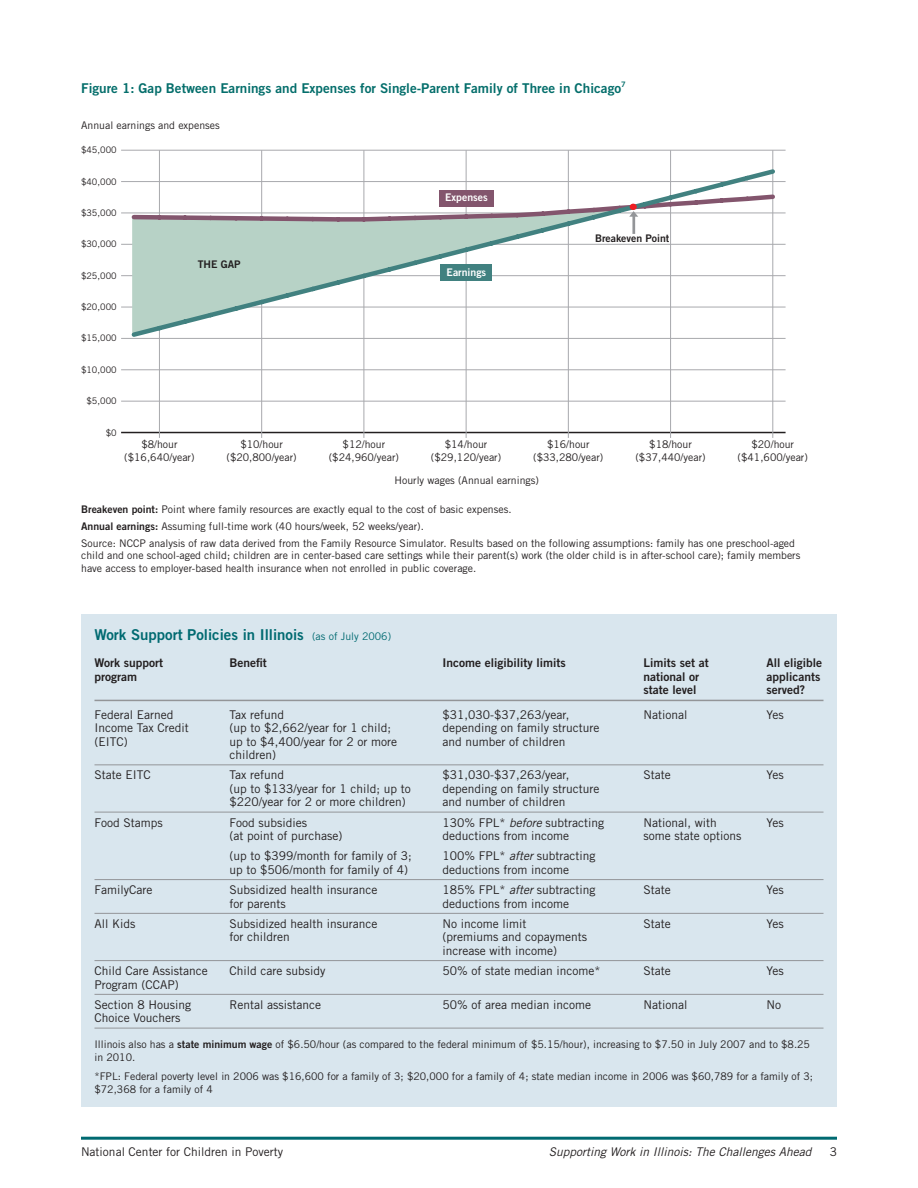
<style>
.page{position:relative;width:918px;height:1188px;background:#fff}
.page>*{position:absolute;margin:0;border:0;box-sizing:border-box;transform-origin:0 0}
.t1{font:15px "Trade Gothic Bold Two";color:#006a71}
.t2{font:13.5px "Trade Gothic Bold Two";color:#046e6b}
.t3{font:12px/13.5px "Trade Gothic";color:#231f20}
.t4{font:12px "Trade Gothic Bold Two";color:#231f20}
.t5{font:italic 12px "Trade Gothic";color:#231f20}
.t6{font:10.5px/12.6px "Trade Gothic";color:#231f20;text-align:center}
.t7{font:10.5px "Trade Gothic Bold Two";color:#231f20}
.t8{font:10.5px "Trade Gothic Bold Two";color:#fff}
.t9{font:9px "Trade Gothic";color:#231f20}
.s1{font-family:"Trade Gothic Bold Two"}
.s2{font-family:"Trade Gothic";font-size:10.5px}
.s3{font-style:italic}
</style>
<div class="page">
<hr style="left:81px;top:1137px;width:756px;height:3px;background:#006a71">
<div style="left:81px;top:615px;width:756px;height:492px;background:#d9e6ee"></div>
<hr style="left:94px;top:700px;width:730px;height:1px;background:#939598">
<hr style="left:94px;top:764px;width:730px;height:1px;background:#939598">
<hr style="left:94px;top:812px;width:730px;height:1px;background:#939598">
<hr style="left:94px;top:879px;width:730px;height:1px;background:#939598">
<hr style="left:94px;top:913px;width:730px;height:1px;background:#939598">
<hr style="left:94px;top:960px;width:730px;height:1px;background:#939598">
<hr style="left:94px;top:994px;width:730px;height:1px;background:#939598">
<hr style="left:94px;top:1028px;width:730px;height:1px;background:#939598">
<hr style="left:121px;top:432px;width:665px;height:1px;background:#231f20">
<hr style="left:159px;top:150px;width:1px;height:288px;background:#a8a9ad">
<hr style="left:261px;top:150px;width:1px;height:288px;background:#a8a9ad">
<hr style="left:364px;top:150px;width:1px;height:288px;background:#a8a9ad">
<hr style="left:466px;top:150px;width:1px;height:288px;background:#a8a9ad">
<hr style="left:568px;top:150px;width:1px;height:288px;background:#a8a9ad">
<hr style="left:670px;top:150px;width:1px;height:288px;background:#a8a9ad">
<hr style="left:773px;top:150px;width:1px;height:288px;background:#a8a9ad">
<hr style="left:121px;top:401px;width:665px;height:1px;background:#a8a9ad">
<hr style="left:121px;top:370px;width:665px;height:1px;background:#a8a9ad">
<hr style="left:121px;top:338px;width:665px;height:1px;background:#a8a9ad">
<hr style="left:121px;top:307px;width:665px;height:1px;background:#a8a9ad">
<hr style="left:121px;top:275px;width:665px;height:1px;background:#a8a9ad">
<hr style="left:121px;top:244px;width:665px;height:1px;background:#a8a9ad">
<hr style="left:121px;top:213px;width:665px;height:1px;background:#a8a9ad">
<hr style="left:121px;top:181px;width:665px;height:1px;background:#a8a9ad">
<hr style="left:121px;top:150px;width:665px;height:1px;background:#a8a9ad">
<svg style="left:128px;top:166px;width:650px;height:174px"></svg>
<div style="left:630px;top:204px;width:7px;height:6px;background:#ee1d23;border-radius:50%"></div>
<p class="t2" style="left:81px;top:79px;width:546px">Figure 1: Gap Between Earnings and Expenses for Single-Parent Family of Three in Chicago<sup>7</sup></p>
<p class="t6" style="left:81px;top:118px;width:140px">Annual earnings and expenses</p>
<p class="t9" style="left:81px;top:145px;width:37px">$45,000</p>
<p class="t9" style="left:81px;top:176px;width:37px">$40,000</p>
<p class="t9" style="left:81px;top:207px;width:37px">$35,000</p>
<p class="t9" style="left:81px;top:239px;width:37px">$30,000</p>
<p class="t9" style="left:81px;top:270px;width:37px">$25,000</p>
<p class="t9" style="left:81px;top:301px;width:37px">$20,000</p>
<p class="t9" style="left:81px;top:333px;width:37px">$15,000</p>
<p class="t9" style="left:81px;top:364px;width:37px">$10,000</p>
<p class="t9" style="left:86px;top:395px;width:32px">$5,000</p>
<p class="t7" style="left:198px;top:258px;width:44px">THE GAP</p>
<p class="t9" style="left:106px;top:427px;width:12px">$0</p>
<p class="t6" style="left:124px;top:438px;width:72px">$8/hour ($16,640/year)</p>
<p class="t6" style="left:227px;top:438px;width:72px">$10/hour ($20,800/year)</p>
<p class="t6" style="left:329px;top:438px;width:72px">$12/hour ($24,960/year)</p>
<p class="t8" style="left:445px;top:191px;width:44px">Expenses</p>
<p class="t8" style="left:447px;top:265px;width:41px">Earnings</p>
<p class="t7" style="left:595px;top:232px;width:76px">Breakeven Point</p>
<p class="t6" style="left:431px;top:438px;width:72px">$14/hour ($29,120/year)</p>
<p class="t6" style="left:533px;top:438px;width:72px">$16/hour ($33,280/year)</p>
<p class="t6" style="left:635px;top:438px;width:72px">$18/hour ($37,440/year)</p>
<p class="t6" style="left:738px;top:438px;width:72px">$20/hour ($41,600/year)</p>
<p class="t6" style="left:395px;top:473px;width:146px">Hourly wages (Annual earnings)</p>
<p class="t6" style="left:81px;top:500px;width:715px;line-height:17.1px;text-align:left"><span class="s1">Breakeven point:</span> Point where family resources are exactly equal to the cost of basic expenses.<br><span class="s1">Annual earnings:</span> Assuming full-time work (40 hours/week, 52 weeks/year).<br>Source: NCCP analysis of raw data derived from the Family Resource Simulator. Results based on the following assumptions: family has one preschool-aged</p>
<p class="t6" style="left:81px;top:549px;width:721px;text-align:left">child and one school-aged child; children are in center-based care settings while their parent(s) work (the older child is in after-school care); family members have access to employer-based health insurance when not enrolled in public coverage.</p>
<h1 class="t1" style="left:94px;top:626px;width:298px">Work Support Policies in Illinois <span class="s2">(as of July 2006)</span></h1>
<p class="t4" style="left:94px;top:656px;width:70px">Work support</p>
<p class="t4" style="left:230px;top:656px;width:39px">Benefit</p>
<p class="t4" style="left:442px;top:656px;width:125px">Income eligibility limits</p>
<p class="t4" style="left:644px;top:656px;width:67px">Limits set at</p>
<p class="t4" style="left:766px;top:656px;width:57px">All eligible</p>
<p class="t4" style="left:94px;top:669px;width:44px">program</p>
<p class="t4" style="left:644px;top:669px;width:57px">national or</p>
<p class="t4" style="left:766px;top:669px;width:56px">applicants</p>
<p class="t4" style="left:644px;top:683px;width:54px">state level</p>
<p class="t4" style="left:766px;top:683px;width:40px">served?</p>
<p class="t3" style="left:94px;top:707px;width:81px">Federal Earned</p>
<p class="t3" style="left:230px;top:707px;width:56px">Tax refund</p>
<p class="t3" style="left:442px;top:707px;width:128px">$31,030-$37,263/year,</p>
<p class="t3" style="left:644px;top:707px;width:46px">National</p>
<p class="t3" style="left:766px;top:707px;width:19px">Yes</p>
<p class="t3" style="left:94px;top:721px;width:96px">Income Tax Credit</p>
<p class="t3" style="left:230px;top:721px;width:163px">(up to $2,662/year for 1 child;</p>
<p class="t3" style="left:442px;top:721px;width:158px">depending on family structure</p>
<p class="t3" style="left:94px;top:734px;width:35px">(EITC)</p>
<p class="t3" style="left:230px;top:734px;width:169px">up to $4,400/year for 2 or more</p>
<p class="t3" style="left:442px;top:734px;width:125px">and number of children</p>
<p class="t3" style="left:229px;top:748px;width:48px">children)</p>
<p class="t3" style="left:94px;top:768px;width:58px">State EITC</p>
<p class="t3" style="left:229px;top:768px;width:56px">Tax refund</p>
<p class="t3" style="left:442px;top:768px;width:128px">$31,030-$37,263/year,</p>
<p class="t3" style="left:643px;top:768px;width:29px">State</p>
<p class="t3" style="left:766px;top:768px;width:19px">Yes</p>
<p class="t3" style="left:230px;top:782px;width:183px">(up to $133/year for 1 child; up to</p>
<p class="t3" style="left:442px;top:782px;width:158px">depending on family structure</p>
<p class="t3" style="left:230px;top:795px;width:178px">$220/year for 2 or more children)</p>
<p class="t3" style="left:442px;top:795px;width:125px">and number of children</p>
<p class="t3" style="left:95px;top:815px;width:70px">Food Stamps</p>
<p class="t3" style="left:230px;top:815px;width:79px">Food subsidies</p>
<p class="t3" style="left:442px;top:815px;width:163px">130% FPL* <span class="s3">before</span> subtracting</p>
<p class="t3" style="left:644px;top:815px;width:75px">National, with</p>
<p class="t3" style="left:766px;top:815px;width:19px">Yes</p>
<p class="t3" style="left:230px;top:829px;width:114px">(at point of purchase)</p>
<p class="t3" style="left:442px;top:829px;width:128px">deductions from income</p>
<p class="t3" style="left:644px;top:829px;width:99px">some state options</p>
<p class="t3" style="left:230px;top:849px;width:184px">(up to $399/month for family of 3;</p>
<p class="t3" style="left:442px;top:849px;width:154px">100% FPL* <span class="s3">after</span> subtracting</p>
<p class="t3" style="left:230px;top:863px;width:180px">up to $506/month for family of 4)</p>
<p class="t3" style="left:442px;top:863px;width:128px">deductions from income</p>
<p class="t3" style="left:94px;top:883px;width:59px">FamilyCare</p>
<p class="t3" style="left:230px;top:883px;width:150px">Subsidized health insurance</p>
<p class="t3" style="left:442px;top:883px;width:154px">185% FPL* <span class="s3">after</span> subtracting</p>
<p class="t3" style="left:644px;top:883px;width:29px">State</p>
<p class="t3" style="left:767px;top:883px;width:19px">Yes</p>
<p class="t3" style="left:230px;top:896px;width:58px">for parents</p>
<p class="t3" style="left:443px;top:896px;width:128px">deductions from income</p>
<p class="t3" style="left:95px;top:917px;width:43px">All Kids</p>
<p class="t3" style="left:230px;top:917px;width:150px">Subsidized health insurance</p>
<p class="t3" style="left:442px;top:917px;width:85px">No income limit</p>
<p class="t3" style="left:644px;top:917px;width:29px">State</p>
<p class="t3" style="left:766px;top:917px;width:19px">Yes</p>
<p class="t3" style="left:230px;top:930px;width:62px">for children</p>
<p class="t3" style="left:442px;top:930px;width:146px">(premiums and copayments increase with income)</p>
<p class="t3" style="left:94px;top:964px;width:115px">Child Care Assistance</p>
<p class="t3" style="left:230px;top:964px;width:97px">Child care subsidy</p>
<p class="t3" style="left:442px;top:964px;width:159px">50% of state median income*</p>
<p class="t3" style="left:644px;top:964px;width:29px">State</p>
<p class="t3" style="left:766px;top:964px;width:19px">Yes</p>
<p class="t3" style="left:94px;top:974px;width:98px;line-height:20.2px">Program (CCAP)<br>Section 8 Housing</p>
<p class="t3" style="left:230px;top:998px;width:93px">Rental assistance</p>
<p class="t3" style="left:442px;top:998px;width:150px">50% of area median income</p>
<p class="t3" style="left:644px;top:998px;width:46px">National</p>
<p class="t3" style="left:766px;top:998px;width:16px">No</p>
<p class="t3" style="left:94px;top:1011px;width:87px">Choice Vouchers</p>
<p class="t6" style="left:94px;top:1038px;width:717px;text-align:left">Illinois also has a <span class="s1">state minimum wage</span> of $6.50/hour (as compared to the federal minimum of $5.15/hour), increasing to $7.50 in July 2007 and to $8.25 in 2010.</p>
<p class="t6" style="left:94px;top:1070px;width:720px;text-align:left">*FPL: Federal poverty level in 2006 was $16,600 for a family of 3; $20,000 for a family of 4; state median income in 2006 was $60,789 for a family of 3; $72,368 for a family of 4</p>
<p class="t3" style="left:81px;top:1145px;width:204px">National Center for Children in Poverty</p>
<p class="t5" style="left:549px;top:1144px;width:264px">Supporting Work in Illinois: The Challenges Ahead</p>
<p class="t3" style="left:830px;top:1145px;width:9px">3</p>
</div>
